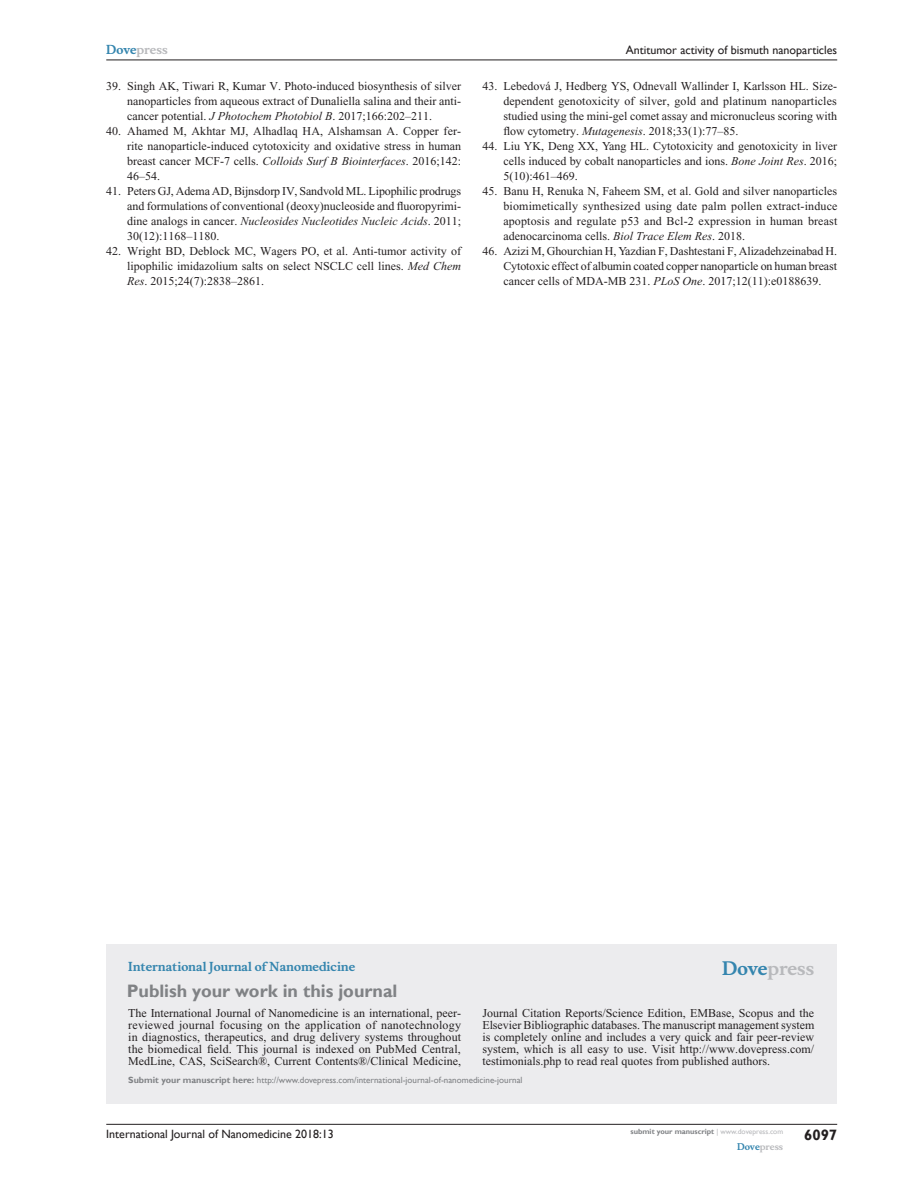
<style>
.page{position:relative;width:918px;height:1188px;background:#fff}
.page>*{position:absolute;margin:0;border:0;box-sizing:border-box;transform-origin:0 0}
.PromBx-H1{font:700 18px "Gill Sans";color:#808285}
.PromBx-Brand{font:700 18px "Musee";color:#b8b9bc}
.t1{font:700 15px "Gill Sans";color:#231f20}
.RefNL2{font:12px/15px "Times New Roman";color:#231f20;text-align:justify}
.PromBx-Tx{font:12px/12px "Times New Roman";color:#231f20;text-align:justify}
.t2{font:12px "Gill Sans";color:#231f20}
.PromBx-JrnlName{font:700 12px "Musee";color:#3485ae}
.t3{font:700 12px "Musee";color:#b8b9bc}
.PromBx-SubmitMssWebA{font:9px "Gill Sans";color:#808285}
.t4{font:700 9px "Musee";color:#b8b9bc}
.t5{font:700 7.5px "Gill Sans";color:#808285}
.s1{color:#3485ae}
.s2{font-style:italic}
.s3{font-weight:700}
.s4{font-weight:400;color:#b8b9bc}
</style>
<div class="page">
<div style="left:106px;top:944px;width:731px;height:159px;background:#ececee"></div>
<hr style="left:106px;top:1124px;width:731px;height:1px;background:#231f20">
<hr style="left:106px;top:60px;width:731px;height:1px;background:#231f20">
<p class="t3" style="left:106px;top:43px;width:63px"><span class="s1">Dove</span>press</p>
<p class="RefNL2" style="left:127px;top:79px;width:335px;text-indent:-21px">39. Singh AK, Tiwari R, Kumar V. Photo-induced biosynthesis of silver nanoparticles from aqueous extract of Dunaliella salina and their anti&shy;cancer potential. <span class="s2">J Photochem Photobiol B</span>. 2017;166:202–211.</p>
<p class="RefNL2" style="left:127px;top:124px;width:335px;text-indent:-21px">40. Ahamed M, Akhtar MJ, Alhadlaq HA, Alshamsan A. Copper fer&shy;rite nanoparticle-induced cytotoxicity and oxidative stress in human breast cancer MCF-7 cells. <span class="s2">Colloids Surf B Biointerfaces</span>. 2016;142:<br>46–54.</p>
<p class="RefNL2" style="left:127px;top:184px;width:335px;text-indent:-21px">41. Peters GJ, Adema AD, Bijnsdorp IV, Sandvold ML. Lipophilic prodrugs and formulations of conventional (deoxy)nucleoside and fluoropyrimi&shy;dine analogs in cancer. <span class="s2">Nucleosides Nucleotides Nucleic Acids</span>. 2011; 30(12):1168–1180.</p>
<p class="RefNL2" style="left:127px;top:244px;width:335px;text-indent:-21px">42. Wright BD, Deblock MC, Wagers PO, et al. Anti-tumor activity of lipophilic imidazolium salts on select NSCLC cell lines. <span class="s2">Med Chem Res</span>. 2015;24(7):2838–2861.</p>
<p class="t2" style="left:626px;top:43px;width:213px">Antitumor activity of bismuth nanoparticles</p>
<p class="RefNL2" style="left:503px;top:79px;width:335px;text-indent:-21px">43. Lebedová J, Hedberg YS, Odnevall Wallinder I, Karlsson HL. Size&shy;dependent genotoxicity of silver, gold and platinum nanoparticles studied using the mini-gel comet assay and micronucleus scoring with flow cytometry. <span class="s2">Mutagenesis</span>. 2018;33(1):77–85.</p>
<p class="RefNL2" style="left:503px;top:139px;width:335px;text-indent:-21px">44. Liu YK, Deng XX, Yang HL. Cytotoxicity and genotoxicity in liver cells induced by cobalt nanoparticles and ions. <span class="s2">Bone Joint Res</span>. 2016; 5(10):461–469.</p>
<p class="RefNL2" style="left:503px;top:184px;width:336px;text-indent:-21px">45. Banu H, Renuka N, Faheem SM, et al. Gold and silver nanoparticles biomimetically synthesized using date palm pollen extract-induce apoptosis and regulate p53 and Bcl-2 expression in human breast adenocarcinoma cells. <span class="s2">Biol Trace Elem Res</span>. 2018.</p>
<p class="RefNL2" style="left:503px;top:244px;width:335px;text-indent:-21px">46. Azizi M, Ghourchian H, Yazdian F, Dashtestani F, Alizadehzeinabad H.<br>Cytotoxic effect of albumin coated copper nanoparticle on human breast cancer cells of MDA-MB 231. <span class="s2">PLoS One</span>. 2017;12(11):e0188639.</p>
<p class="PromBx-JrnlName" style="left:128px;top:959px;width:228px">International Journal of Nanomedicine</p>
<p class="PromBx-H1" style="left:127px;top:980px;width:272px">Publish your work in this journal</p>
<p class="PromBx-Brand" style="left:722px;top:958px;width:94px"><span class="s1">Dove</span>press</p>
<p class="PromBx-Tx" style="left:128px;top:1007px;width:334px">The International Journal of Nanomedicine is an international, peer&shy;reviewed journal focusing on the application of nanotechnology in diagnostics, therapeutics, and drug delivery systems throughout the biomedical field. This journal is indexed on PubMed Central, MedLine, CAS, SciSearch®, Current Contents®/Clinical Medicine,</p>
<p class="PromBx-Tx" style="left:482px;top:1007px;width:334px">Journal Citation Reports/Science Edition, EMBase, Scopus and the Elsevier Bibliographic databases. The manuscript management system is completely online and includes a very quick and fair peer-review system, which is all easy to use. Visit http://www.dovepress.com/ testimonials.php to read real quotes from published authors.</p>
<p class="PromBx-SubmitMssWebA" style="left:128px;top:1075px;width:396px"><span class="s3">Submit your manuscript here:</span> http://www.dovepress.com/international-journal-of-nanomedicine-journal</p>
<p class="t2" style="left:106px;top:1127px;width:229px">International Journal of Nanomedicine 2018:13</p>
<p class="t5" style="left:631px;top:1127px;width:154px">submit your manuscript <span class="s4">| www.dovepress.com</span></p>
<p class="t4" style="left:737px;top:1141px;width:48px"><span class="s1">Dove</span>press</p>
<p class="t1" style="left:804px;top:1126px;width:35px">6097</p>
</div>
